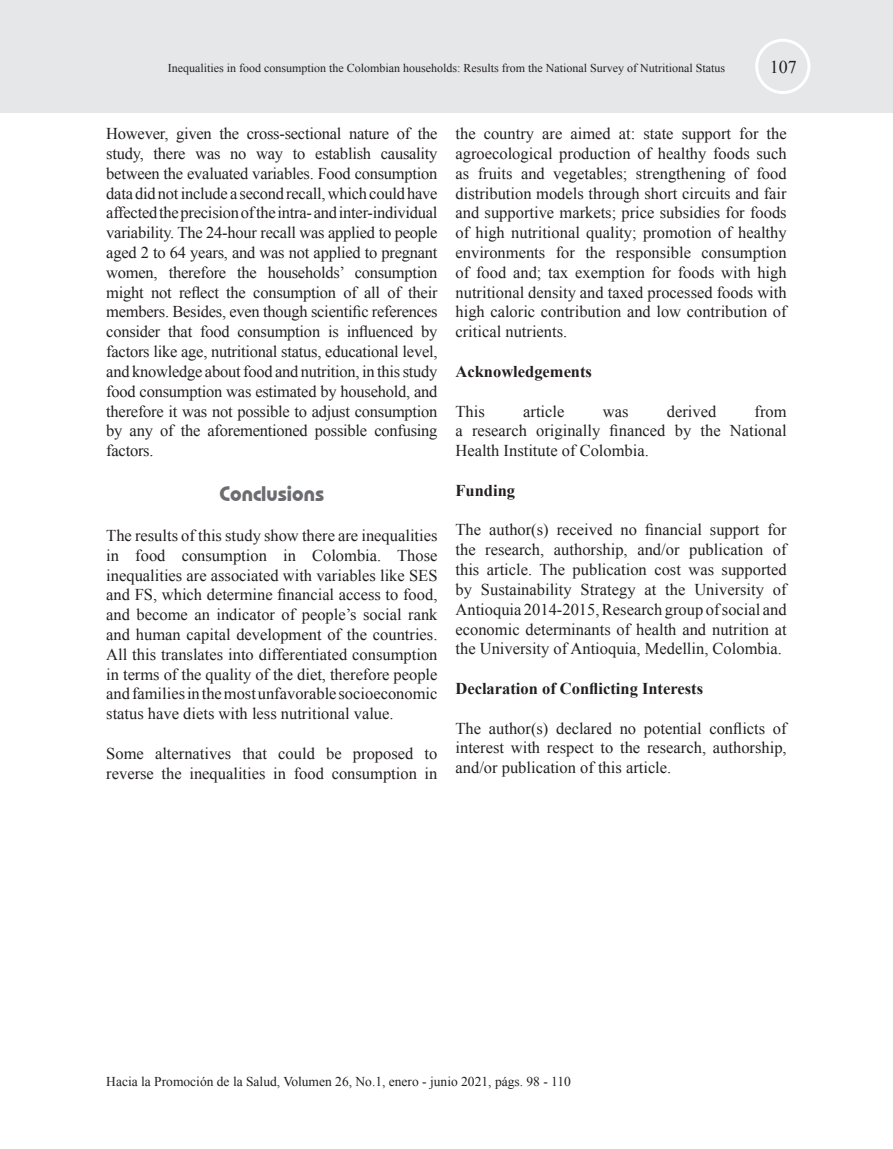
<style>
.page{position:relative;width:893px;height:1149px;background:#fff}
.page>*{position:absolute;margin:0;border:0;box-sizing:border-box;transform-origin:0 0}
.t1{font:700 21px "Bauhaus IT Cby BT";color:#6c6d70}
.t2{font:18px "Times New Roman";color:#231f20}
.t3{font:16.5px/19.8px "Times New Roman";color:#231f20;text-align:justify}
.t4{font:700 16.5px "Times New Roman";color:#231f20}
.t5{font:13.5px "Times New Roman";color:#231f20}
.t6{font:12px "Times New Roman";color:#231f20}
</style>
<div class="page">
<div style="left:0;top:0;width:893px;height:113px;background:#e6e7e9"></div>
<div style="left:755px;top:39px;width:55px;height:55px;border:3px solid #fff;border-radius:50%"></div>
<p class="t6" style="left:168px;top:60px;width:559px">Inequalities in food consumption the Colombian households: Results from the National Survey of Nutritional Status</p>
<p class="t2" style="left:770px;top:55px;width:28px">107</p>
<p class="t3" style="left:106px;top:123px;width:333px">However, given the cross-sectional nature of the study, there was no way to establish causality between the evaluated variables. Food consumption data did not include a second recall, which could have affected the precision of the intra- and inter-individual variability. The 24-hour recall was applied to people aged 2 to 64 years, and was not applied to pregnant women, therefore the households’ consumption might not reflect the consumption of all of their members. Besides, even though scientific references consider that food consumption is influenced by factors like age, nutritional status, educational level, and knowledge about food and nutrition, in this study food consumption was estimated by household, and therefore it was not possible to adjust consumption by any of the aforementioned possible confusing factors.</p>
<p class="t1" style="left:220px;top:481px;width:106px">Conclusions</p>
<p class="t3" style="left:106px;top:525px;width:333px">The results of this study show there are inequalities in food consumption in Colombia. Those inequalities are associated with variables like SES and FS, which determine financial access to food, and become an indicator of people’s social rank and human capital development of the countries.<br>All this translates into differentiated consumption in terms of the quality of the diet, therefore people and families in the most unfavorable socioeconomic status have diets with less nutritional value.</p>
<p class="t3" style="left:106px;top:743px;width:333px">Some alternatives that could be proposed to reverse the inequalities in food consumption in</p>
<p class="t3" style="left:455px;top:123px;width:333px">the country are aimed at: state support for the agroecological production of healthy foods such as fruits and vegetables; strengthening of food distribution models through short circuits and fair and supportive markets; price subsidies for foods of high nutritional quality; promotion of healthy environments for the responsible consumption of food and; tax exemption for foods with high nutritional density and taxed processed foods with high caloric contribution and low contribution of critical nutrients.</p>
<p class="t4" style="left:455px;top:360px;width:138px">Acknowledgements</p>
<p class="t3" style="left:455px;top:401px;width:31px">This</p>
<p class="t3" style="left:523px;top:401px;width:43px">article</p>
<p class="t3" style="left:603px;top:401px;width:27px">was</p>
<p class="t3" style="left:667px;top:401px;width:51px">derived</p>
<p class="t3" style="left:455px;top:401px;width:333px;text-indent:299px">from a research originally financed by the National Health Institute of Colombia.</p>
<p class="t4" style="left:455px;top:478px;width:61px">Funding</p>
<p class="t3" style="left:455px;top:519px;width:333px">The author(s) received no financial support for the research, authorship, and/or publication of this article. The publication cost was supported by Sustainability Strategy at the University of Antioquia 2014-2015, Research group of social and economic determinants of health and nutrition at the University of Antioquia, Medellin, Colombia.</p>
<p class="t4" style="left:455px;top:676px;width:249px">Declaration of Conflicting Interests</p>
<p class="t3" style="left:455px;top:717px;width:333px">The author(s) declared no potential conflicts of interest with respect to the research, authorship, and/or publication of this article.</p>
<p class="t5" style="left:106px;top:1072px;width:466px">Hacia la Promoción de la Salud, Volumen 26, No.1, enero - junio 2021, págs. 98 - 110</p>
</div>
